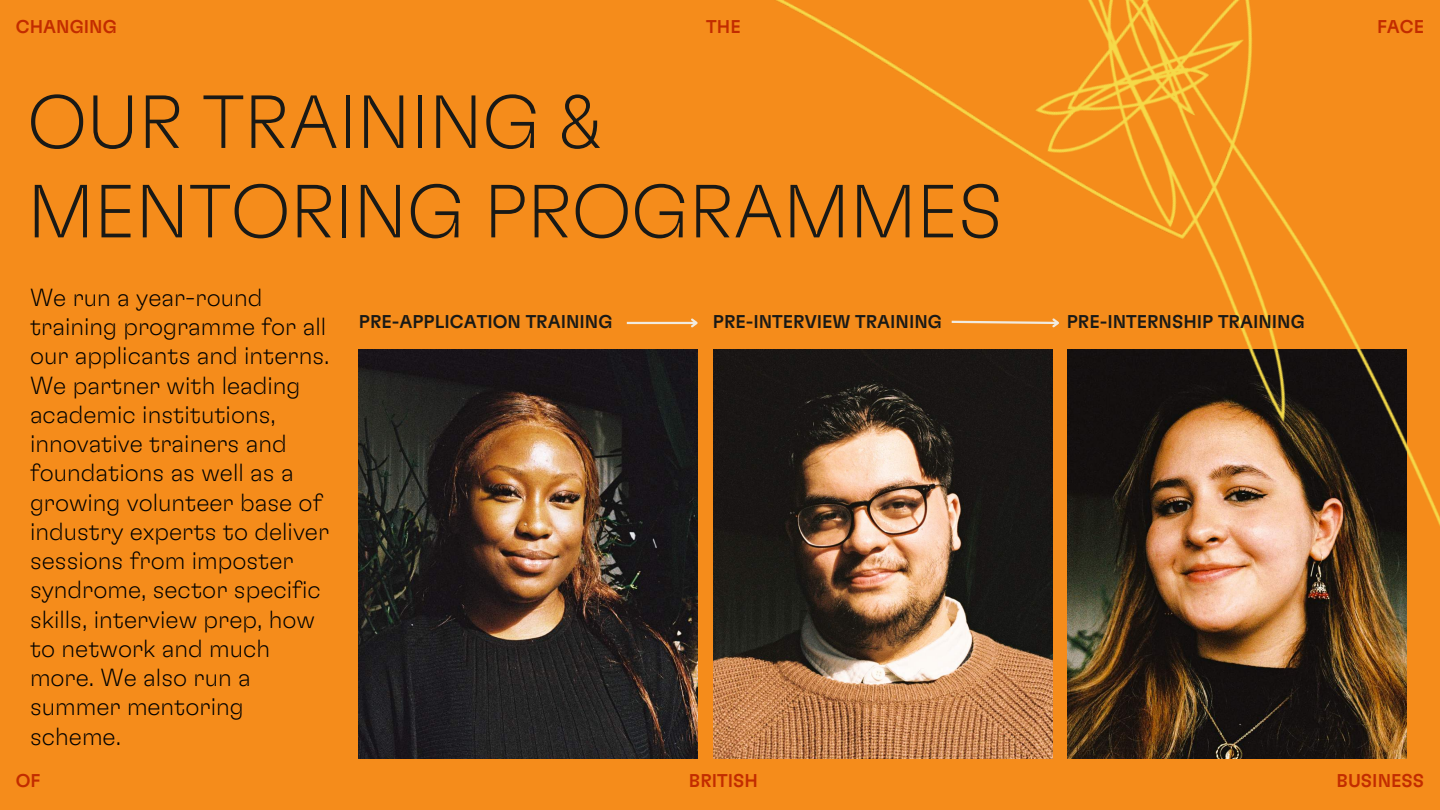
<style>
.page{position:relative;width:1440px;height:810px;background:#f58c1b}
.page>*{position:absolute;margin:0;border:0;box-sizing:border-box;transform-origin:0 0}
.t1{font:100 75px/89.4px "GT Flexa";color:#191916}
.t2{font:100 24.75px/29.2px "GT Flexa";color:#000}
.t3{font:500 18.52px "GT Flexa";color:#191916}
.t4{font:500 18.52px "GT Flexa";color:#c22c00}
</style>
<div class="page">
<img style="left:359px;top:350px;width:338px;height:408px">
<img style="left:713px;top:652px;width:339px;height:106px">
<img style="left:1067px;top:652px;width:339px;height:106px">
<img style="left:633px;top:0;width:807px;height:652px">
<hr style="left:627px;top:322px;width:70px;height:2px;background:#f1ebe0">
<svg style="left:689px;top:316px;width:11px;height:13px"></svg>
<svg style="left:949px;top:316px;width:113px;height:14px"></svg>
<p class="t4" style="left:16px;top:18px;width:103px">CHANGING</p>
<p class="t4" style="left:706px;top:18px;width:36px">THE</p>
<h1 class="t1" style="left:27px;top:81px;width:977px">OUR TRAINING &amp;<br>MENTORING PROGRAMMES</h1>
<p class="t2" style="left:30px;top:284px;width:301px">We run a year-round training programme for all our applicants and interns.<br>We partner with leading academic institutions, innovative trainers and foundations as well as a growing volunteer base of industry experts to deliver sessions from imposter syndrome, sector specific skills, interview prep, how to network and much more. We also run a summer mentoring scheme.</p>
<p class="t4" style="left:16px;top:772px;width:26px">OF</p>
<p class="t3" style="left:359px;top:313px;width:255px">PRE-APPLICATION TRAINING</p>
<p class="t3" style="left:713px;top:313px;width:231px">PRE-INTERVIEW TRAINING</p>
<p class="t3" style="left:1067px;top:313px;width:240px">PRE-INTERNSHIP TRAINING</p>
<p class="t4" style="left:689px;top:772px;width:71px">BRITISH</p>
<p class="t4" style="left:1377px;top:18px;width:49px">FACE</p>
<p class="t4" style="left:1337px;top:772px;width:89px">BUSINESS</p>
</div>
